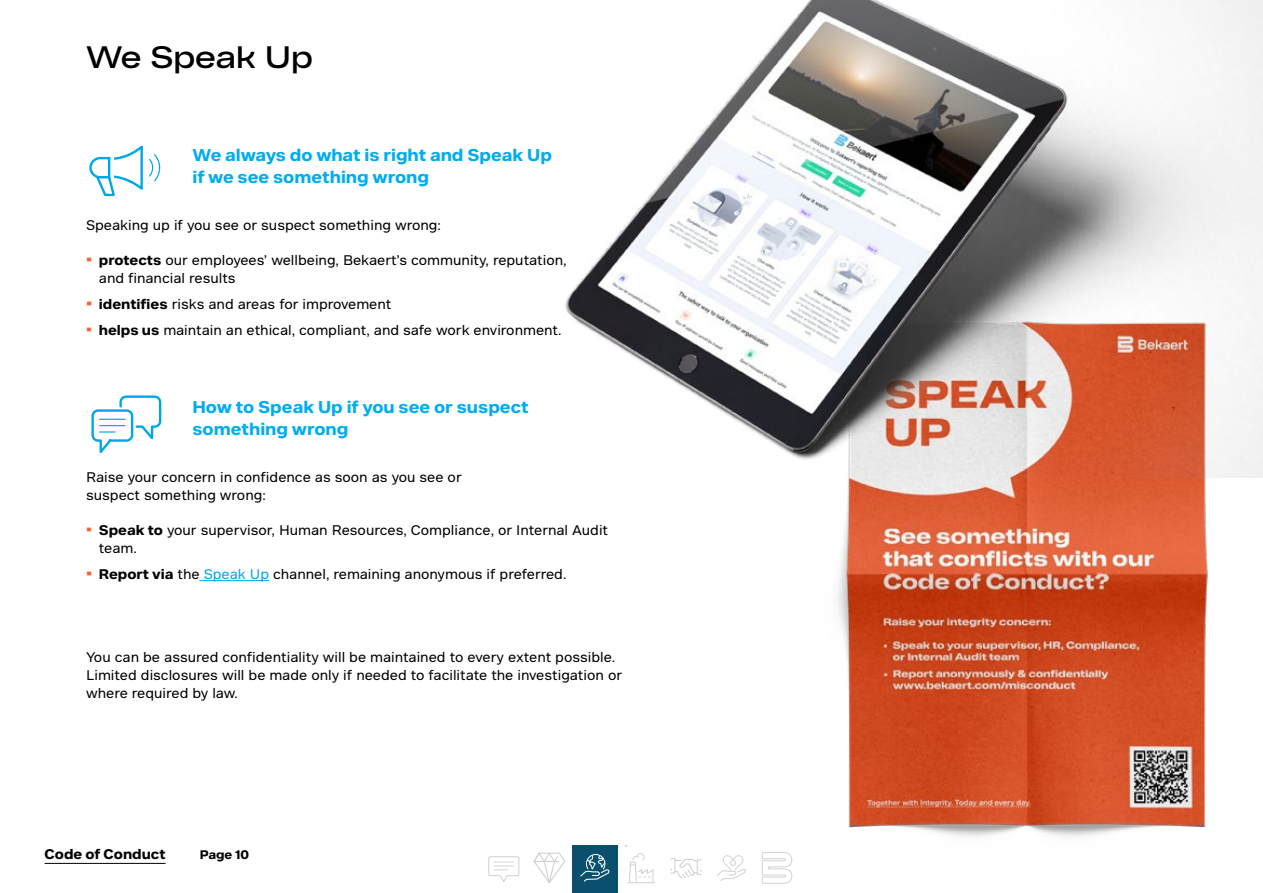
<style>
.page{position:relative;width:1263px;height:893px;background:#fff}
.page>*{position:absolute;margin:0;border:0;box-sizing:border-box;transform-origin:0 0}
.Title_X_X_-_Black_reg{font:30px "Bekaert Headline";color:#000}
.Subtitle_-_Cyan_Bold_pt_11{font:700 16.5px/21.5px "Bekaert Text";color:#01adef}
.BRO_Body_text{font:13.5px/18px "Bekaert Text";color:#000}
.t1{font:700 13.5px "Bekaert Text";color:#000}
.t2{font:700 12px "Bekaert Text";color:#000}
.s1{font-weight:700;font-size:16.5px;color:#ff602c}
.s2{font-weight:700}
.s3{color:#00a7e7}
</style>
<div class="page">
<img style="left:792px;top:477px;width:471px;height:401px">
<img style="left:565px;top:0;width:698px;height:477px">
<hr style="left:200px;top:580px;width:69px;height:1px;background:#00a7e7">
<svg style="left:89px;top:145px;width:72px;height:52px"></svg>
<svg style="left:91px;top:395px;width:71px;height:58px"></svg>
<svg style="left:488px;top:856px;width:32px;height:26px"></svg>
<svg style="left:533px;top:852px;width:32px;height:31px"></svg>
<svg style="left:627px;top:853px;width:28px;height:31px"></svg>
<svg style="left:717px;top:855px;width:29px;height:26px"></svg>
<svg style="left:670px;top:858px;width:32px;height:20px"></svg>
<svg style="left:762px;top:852px;width:30px;height:32px"></svg>
<div style="left:572px;top:845px;width:46px;height:48px;background:#0a506e"></div>
<svg style="left:580px;top:854px;width:30px;height:28px"></svg>
<hr style="left:45px;top:863px;width:121px;height:1px;background:#000">
<p class="Title_X_X_-_Black_reg" style="left:86px;top:38px;width:228px">We Speak Up</p>
<p class="Subtitle_-_Cyan_Bold_pt_11" style="left:192px;top:145px;width:361px">We always do what is right and Speak Up if we see something wrong</p>
<p class="BRO_Body_text" style="left:86px;top:216px;width:356px">Speaking up if you see or suspect something wrong:</p>
<p class="BRO_Body_text" style="left:99px;top:252px;width:469px;line-height:17.5px;text-indent:-13px"><span class="s1">•</span> <span class="s2">protects</span> our employees’ wellbeing, Bekaert’s community, reputation, and financial results</p>
<p class="BRO_Body_text" style="left:86px;top:295px;width:307px"><span class="s1">•</span> <span class="s2">identifies</span> risks and areas for improvement</p>
<p class="BRO_Body_text" style="left:86px;top:321px;width:477px"><span class="s1">•</span> <span class="s2">helps us</span> maintain an ethical, compliant, and safe work environment.</p>
<p class="Subtitle_-_Cyan_Bold_pt_11" style="left:192px;top:397px;width:338px">How to Speak Up if you see or suspect something wrong</p>
<p class="BRO_Body_text" style="left:86px;top:468px;width:377px">Raise your concern in confidence as soon as you see or suspect something wrong:</p>
<p class="BRO_Body_text" style="left:99px;top:522px;width:511px;line-height:17.5px;text-indent:-13px"><span class="s1">•</span> <span class="s2">Speak to</span> your supervisor, Human Resources, Compliance, or Internal Audit team.</p>
<p class="BRO_Body_text" style="left:86px;top:565px;width:482px"><span class="s1">•</span> <span class="s2">Report via</span> the <span class="s3">Speak Up</span> channel, remaining anonymous if preferred.</p>
<p class="BRO_Body_text" style="left:86px;top:648px;width:537px">You can be assured confidentiality will be maintained to every extent possible.<br>Limited disclosures will be made only if needed to facilitate the investigation or where required by law.</p>
<p class="t1" style="left:45px;top:845px;width:122px">Code of Conduct</p>
<p class="t2" style="left:200px;top:847px;width:51px">Page 10</p>
</div>
